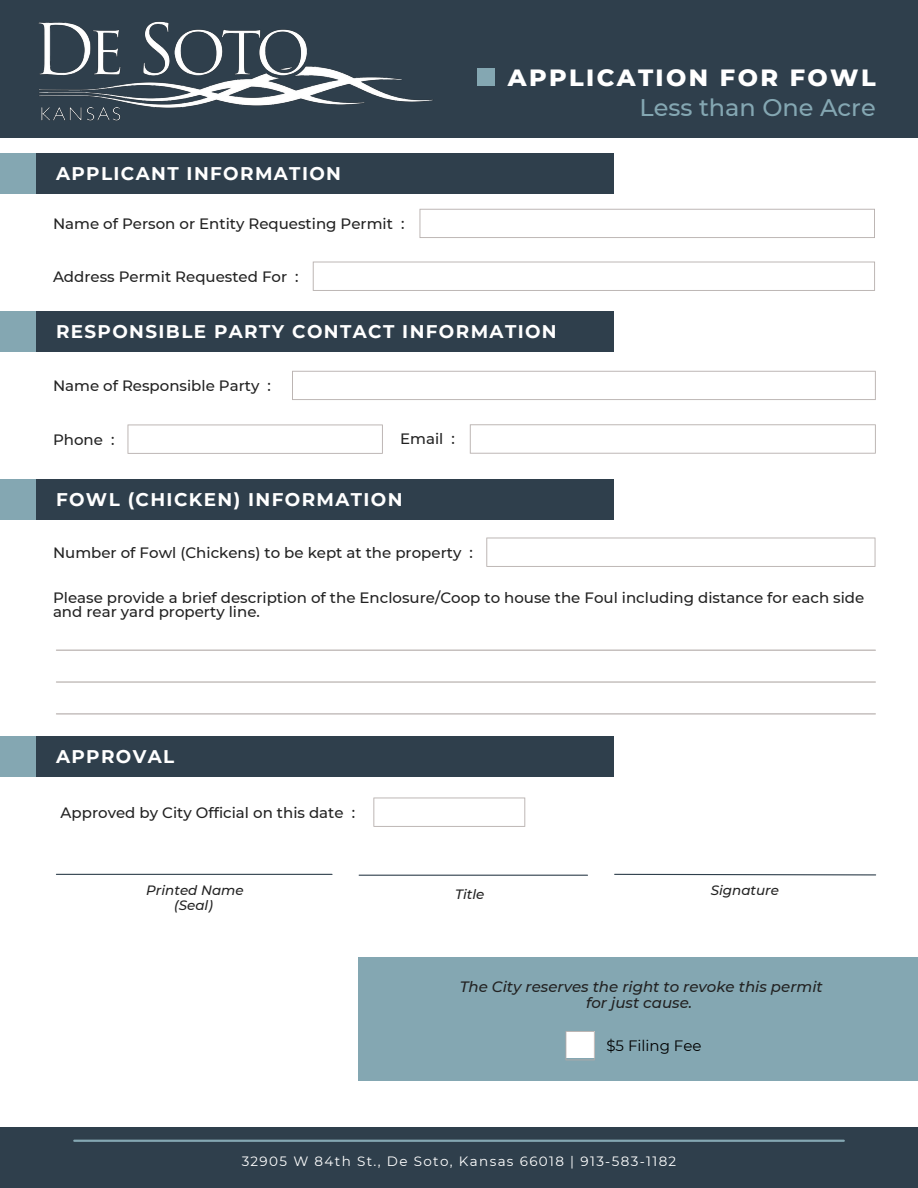
<style>
.page{position:relative;width:918px;height:1188px;background:#fff}
.page>*{position:absolute;margin:0;border:0;box-sizing:border-box;transform-origin:0 0}
.t1{font:800 24px "Montserrat";letter-spacing:.1em;color:#fff}
.t2{font:500 24px "Montserrat";color:#84a7b2}
.t3{font:700 18.3px "Montserrat";letter-spacing:.075em;color:#fff}
.t4{font:500 15px/14.7px "Montserrat";color:#222}
.t5{font:italic 500 15px/15.8px "Montserrat";color:#222;text-align:center}
.t6{font:15px "Montserrat";color:#000}
.t7{font:13.5px "Montserrat";letter-spacing:.1em;color:#fff}
.t8{font:italic 500 13.5px "Montserrat";color:#222}
</style>
<div class="page">
<div style="left:0;top:0;width:918px;height:137px;background:#2f3f4c"></div>
<div style="left:477px;top:68px;width:18px;height:18px;background:#84a7b2"></div>
<div style="left:0;top:1127px;width:918px;height:61px;background:#2f3f4c"></div>
<div style="left:359px;top:957px;width:559px;height:123px;background:#84a7b2"></div>
<hr style="left:74px;top:1140px;width:770px;height:2px;background:#84a7b2">
<svg style="left:566px;top:1031px;width:29px;height:29px"></svg>
<img style="left:39px;top:21px;width:394px;height:100px">
<div style="left:0;top:153px;width:37px;height:41px;background:#84a7b2"></div>
<div style="left:37px;top:153px;width:577px;height:41px;background:#2f3f4c"></div>
<svg style="left:373px;top:798px;width:152px;height:29px"></svg>
<svg style="left:614px;top:873px;width:263px;height:3px"></svg>
<hr style="left:359px;top:875px;width:229px;height:1px;background:#2f3f4c">
<div style="left:0;top:479px;width:37px;height:41px;background:#84a7b2"></div>
<div style="left:37px;top:479px;width:577px;height:41px;background:#2f3f4c"></div>
<svg style="left:486px;top:538px;width:389px;height:29px"></svg>
<svg style="left:420px;top:209px;width:455px;height:29px"></svg>
<svg style="left:313px;top:262px;width:562px;height:29px"></svg>
<svg style="left:128px;top:425px;width:255px;height:29px"></svg>
<svg style="left:470px;top:424px;width:406px;height:30px"></svg>
<svg style="left:292px;top:371px;width:584px;height:29px"></svg>
<div style="left:0;top:311px;width:37px;height:41px;background:#84a7b2"></div>
<div style="left:37px;top:311px;width:577px;height:41px;background:#2f3f4c"></div>
<hr style="left:56px;top:650px;width:819px;height:1px;background:#b2aaa8">
<hr style="left:56px;top:681px;width:819px;height:2px;background:#b2aaa8">
<hr style="left:56px;top:713px;width:819px;height:1px;background:#b2aaa8">
<hr style="left:56px;top:874px;width:276px;height:1px;background:#2f3f4c">
<div style="left:0;top:736px;width:37px;height:41px;background:#84a7b2"></div>
<div style="left:37px;top:736px;width:577px;height:41px;background:#2f3f4c"></div>
<p class="t3" style="left:56px;top:162px;width:287px">APPLICANT INFORMATION</p>
<p class="t4" style="left:53px;top:216px;width:353px">Name of Person or Entity Requesting Permit :</p>
<p class="t4" style="left:53px;top:269px;width:247px">Address Permit Requested For :</p>
<p class="t1" style="left:508px;top:62px;width:369px">APPLICATION FOR FOWL</p>
<p class="t2" style="left:640px;top:92px;width:238px">Less than One Acre</p>
<p class="t3" style="left:56px;top:320px;width:502px">RESPONSIBLE PARTY CONTACT INFORMATION</p>
<p class="t4" style="left:53px;top:378px;width:219px">Name of Responsible Party :</p>
<p class="t4" style="left:53px;top:432px;width:63px">Phone :</p>
<p class="t4" style="left:400px;top:431px;width:56px">Email :</p>
<p class="t3" style="left:56px;top:488px;width:348px">FOWL (CHICKEN) INFORMATION</p>
<p class="t4" style="left:53px;top:545px;width:421px">Number of Fowl (Chickens) to be kept at the property :</p>
<p class="t4" style="left:53px;top:590px;width:813px">Please provide a brief description of the Enclosure/Coop to house the Foul including distance for each side and rear yard property line.</p>
<p class="t3" style="left:56px;top:745px;width:120px">APPROVAL</p>
<p class="t4" style="left:61px;top:805px;width:296px">Approved by City Official on this date :</p>
<p class="t8" style="left:146px;top:882px;width:99px">Printed Name</p>
<p class="t8" style="left:174px;top:897px;width:40px">(Seal)</p>
<p class="t8" style="left:455px;top:886px;width:31px">Title</p>
<p class="t8" style="left:711px;top:882px;width:70px">Signature</p>
<p class="t5" style="left:460px;top:979px;width:365px">The City reserves the right to revoke this permit for just cause.</p>
<p class="t6" style="left:606px;top:1037px;width:97px">$5 Filing Fee</p>
<p class="t7" style="left:242px;top:1153px;width:436px">32905 W 84th St., De Soto, Kansas 66018 | 913-583-1182</p>
</div>
